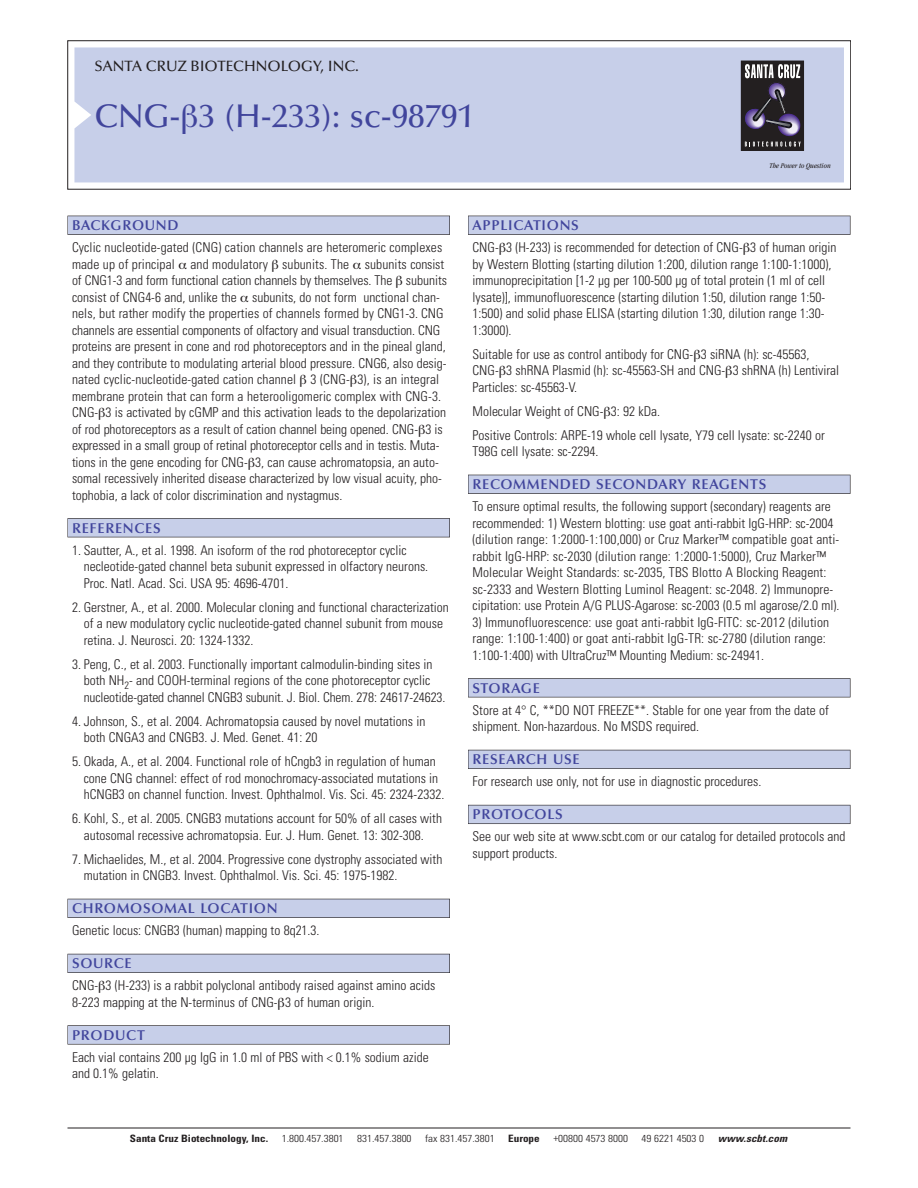
<style>
.page{position:relative;width:918px;height:1188px;background:#fff}
.page>*{position:absolute;margin:0;border:0;box-sizing:border-box;transform-origin:0 0}
.t1{font:500 33px "Optima";color:#41459c}
.t2{font:500 15px "Optima";color:#231f20}
.t3{font:600 14.25px "Optima";letter-spacing:.05em;color:#41459c}
.t4{font:300 condensed 13.5px/16.5px "Univers";color:#231f20}
.t5{font:300 condensed 10.2px "Univers";color:#231f20;scale:1.1 1}
.t6{font:700 condensed 10.2px "Univers";color:#231f20;scale:1.1 1}
.t7{font:italic 700 condensed 10.2px "Univers";color:#231f20;scale:1.1 1}
.t8{font:italic condensed 7.5px "Garamond";color:#231f20}
</style>
<div class="page">
<div style="left:74px;top:47px;width:770px;height:135px;background:#c7cfe9"></div>
<div style="left:741px;top:61px;width:62px;height:89px;background:#231f20"></div>
<div style="left:741px;top:61px;width:63px;height:90px;border:1px solid #231f20"></div>
<svg style="left:741px;top:64px;width:64px;height:83px"></svg>
<div style="left:68px;top:216px;width:382px;height:19px;background:#64636a"></div>
<div style="left:68px;top:216px;width:381px;height:18px;background:#c7cfe9"></div>
<div style="left:68px;top:518px;width:382px;height:19px;background:#64636a"></div>
<div style="left:68px;top:519px;width:381px;height:18px;background:#c7cfe9"></div>
<div style="left:68px;top:899px;width:382px;height:19px;background:#63636c"></div>
<div style="left:68px;top:899px;width:381px;height:18px;background:#c7cfe9"></div>
<div style="left:68px;top:954px;width:382px;height:19px;background:#63646e"></div>
<div style="left:68px;top:954px;width:381px;height:18px;background:#c7cfe9"></div>
<svg style="left:68px;top:1025px;width:382px;height:20px"></svg>
<div style="left:68px;top:1026px;width:381px;height:18px;background:#c7cfe9"></div>
<div style="left:468px;top:216px;width:382px;height:19px;background:#64636a"></div>
<div style="left:468px;top:216px;width:382px;height:18px;background:#c7cfe9"></div>
<div style="left:468px;top:475px;width:382px;height:19px;background:#62626a"></div>
<div style="left:468px;top:475px;width:382px;height:18px;background:#c7cfe9"></div>
<div style="left:468px;top:678px;width:382px;height:19px;background:#67666b"></div>
<div style="left:468px;top:679px;width:382px;height:18px;background:#c7cfe9"></div>
<div style="left:468px;top:750px;width:382px;height:19px;background:#63646e"></div>
<div style="left:468px;top:750px;width:382px;height:18px;background:#c7cfe9"></div>
<div style="left:468px;top:805px;width:382px;height:19px;background:#696a75"></div>
<div style="left:468px;top:805px;width:382px;height:18px;background:#c7cfe9"></div>
<hr style="left:68px;top:1128px;width:782px;height:1px;background:#231f20">
<svg style="left:183px;top:105px;width:14px;height:29px"></svg>
<p class="t2" style="left:94px;top:60px;width:266px">SANTA CRUZ BIOTECHNOLOGY, INC.</p>
<h1 class="t1" style="left:94px;top:102px;width:381px">CNG- 3 (H-233): sc-98791</h1>
<p class="t8" style="left:769px;top:163px;width:63px">The Power to Question</p>
<p class="t3" style="left:72px;top:219px;width:108px">BACKGROUND</p>
<p class="t4" style="left:72px;top:240px;width:377px">Cyclic nucleotide-gated (CNG) cation channels are heteromeric complexes made up of principal and modulatory subunits. The subunits consist of CNG1-3 and form functional cation channels by themselves. The subunits consist of CNG4-6 and, unlike the subunits, do not form unctional chan&shy;nels, but rather modify the properties of channels formed by CNG1-3. CNG channels are essential components of olfactory and visual transduction. CNG proteins are present in cone and rod photoreceptors and in the pineal gland, and they contribute to modulating arterial blood pressure. CNG6, also desig&shy;nated cyclic-nucleotide-gated cation channel 3 (CNG- 3), is an integral membrane protein that can form a heterooligomeric complex with CNG-3.<br>CNG- 3 is activated by cGMP and this activation leads to the depolarization of rod photoreceptors as a result of cation channel being opened. CNG- 3 is expressed in a small group of retinal photoreceptor cells and in testis. Muta&shy;tions in the gene encoding for CNG- 3, can cause achromatopsia, an auto&shy;somal recessively inherited disease characterized by low visual acuity, pho&shy;tophobia, a lack of color discrimination and nystagmus.</p>
<p class="t3" style="left:72px;top:522px;width:90px">REFERENCES</p>
<p class="t4" style="left:84px;top:543px;width:346px;text-indent:-12px">1. Sautter, A., et al. 1998. An isoform of the rod photoreceptor cyclic necleotide-gated channel beta subunit expressed in olfactory neurons.<br>Proc. Natl. Acad. Sci. USA 95: 4696-4701.</p>
<p class="t4" style="left:84px;top:600px;width:367px;text-indent:-12px">2. Gerstner, A., et al. 2000. Molecular cloning and functional characterization of a new modulatory cyclic nucleotide-gated channel subunit from mouse retina. J. Neurosci. 20: 1324-1332.</p>
<p class="t4" style="left:84px;top:657px;width:363px;text-indent:-12px">3. Peng, C., et al. 2003. Functionally important calmodulin-binding sites in both NH<sub>2</sub>- and COOH-terminal regions of the cone photoreceptor cyclic nucleotide-gated channel CNGB3 subunit. J. Biol. Chem. 278: 24617-24623.</p>
<p class="t4" style="left:84px;top:714px;width:343px;text-indent:-12px">4. Johnson, S., et al. 2004. Achromatopsia caused by novel mutations in both CNGA3 and CNGB3. J. Med. Genet. 41: 20</p>
<p class="t4" style="left:84px;top:754px;width:362px;text-indent:-12px">5. Okada, A., et al. 2004. Functional role of hCngb3 in regulation of human cone CNG channel: effect of rod monochromacy-associated mutations in hCNGB3 on channel function. Invest. Ophthalmol. Vis. Sci. 45: 2324-2332.</p>
<p class="t4" style="left:72px;top:811px;width:371px;text-align:center">6. Kohl, S., et al. 2005. CNGB3 mutations account for 50% of all cases with autosomal recessive achromatopsia. Eur. J. Hum. Genet. 13: 302-308.</p>
<p class="t4" style="left:84px;top:852px;width:360px;text-indent:-12px">7. Michaelides, M., et al. 2004. Progressive cone dystrophy associated with mutation in CNGB3. Invest. Ophthalmol. Vis. Sci. 45: 1975-1982.</p>
<p class="t3" style="left:72px;top:902px;width:207px">CHROMOSOMAL LOCATION</p>
<p class="t4" style="left:72px;top:924px;width:249px">Genetic locus: CNGB3 (human) mapping to 8q21.3.</p>
<p class="t3" style="left:72px;top:957px;width:61px">SOURCE</p>
<p class="t4" style="left:72px;top:979px;width:365px">CNG- 3 (H-233) is a rabbit polyclonal antibody raised against amino acids<br>8-223 mapping at the N-terminus of CNG- 3 of human origin.</p>
<p class="t3" style="left:72px;top:1029px;width:74px">PRODUCT</p>
<p class="t4" style="left:72px;top:1050px;width:358px">Each vial contains 200 µg IgG in 1.0 ml of PBS with &lt; 0.1% sodium azide and 0.1% gelatin.</p>
<p class="t3" style="left:473px;top:219px;width:108px">APPLICATIONS</p>
<p class="t4" style="left:473px;top:240px;width:365px">CNG- 3 (H-233) is recommended for detection of CNG- 3 of human origin by Western Blotting (starting dilution 1:200, dilution range 1:100-1:1000), immunoprecipitation [1-2 µg per 100-500 µg of total protein (1 ml of cell lysate)], immunofluorescence (starting dilution 1:50, dilution range 1:50- 1:500) and solid phase ELISA (starting dilution 1:30, dilution range 1:30- 1:3000).</p>
<p class="t4" style="left:473px;top:347px;width:368px">Suitable for use as control antibody for CNG- 3 siRNA (h): sc-45563,<br>CNG- 3 shRNA Plasmid (h): sc-45563-SH and CNG- 3 shRNA (h) Lentiviral<br>Particles: sc-45563-V.</p>
<p class="t4" style="left:473px;top:400px;width:354px;line-height:24px">Molecular Weight of CNG- 3: 92 kDa.<br>Positive Controls: ARPE-19 whole cell lysate, Y79 cell lysate: sc-2240 or</p>
<p class="t4" style="left:473px;top:444px;width:128px">T98G cell lysate: sc-2294.</p>
<p class="t3" style="left:473px;top:478px;width:295px">RECOMMENDED SECONDARY REAGENTS</p>
<p class="t4" style="left:473px;top:499px;width:368px">To ensure optimal results, the following support (secondary) reagents are recommended: 1) Western blotting: use goat anti-rabbit IgG-HRP: sc-2004 (dilution range: 1:2000-1:100,000) or Cruz Marker™ compatible goat anti&shy;rabbit IgG-HRP: sc-2030 (dilution range: 1:2000-1:5000), Cruz Marker™ Molecular Weight Standards: sc-2035, TBS Blotto A Blocking Reagent: sc-2333 and Western Blotting Luminol Reagent: sc-2048. 2) Immunopre&shy;cipitation: use Protein A/G PLUS-Agarose: sc-2003 (0.5 ml agarose/2.0 ml).</p>
<p class="t4" style="left:473px;top:615px;width:358px">3) Immunofluorescence: use goat anti-rabbit IgG-FITC: sc-2012 (dilution range: 1:100-1:400) or goat anti-rabbit IgG-TR: sc-2780 (dilution range:<br>1:100-1:400) with UltraCruz™ Mounting Medium: sc-24941.</p>
<p class="t3" style="left:473px;top:682px;width:69px">STORAGE</p>
<p class="t4" style="left:473px;top:703px;width:358px">Store at 4° C, **DO NOT FREEZE**. Stable for one year from the date of shipment. Non-hazardous. No MSDS required.</p>
<p class="t3" style="left:473px;top:753px;width:109px">RESEARCH USE</p>
<p class="t4" style="left:473px;top:775px;width:290px">For research use only, not for use in diagnostic procedures.</p>
<p class="t3" style="left:473px;top:808px;width:92px">PROTOCOLS</p>
<p class="t4" style="left:473px;top:830px;width:375px">See our web site at www.scbt.com or our catalog for detailed protocols and support products.</p>
<p class="t6" style="left:130px;top:1135px;width:127px">Santa Cruz Biotechnology, Inc.</p>
<p class="t5" style="left:282px;top:1135px;width:58px">1.800.457.3801</p>
<p class="t5" style="left:357px;top:1135px;width:51px">831.457.3800</p>
<p class="t5" style="left:425px;top:1135px;width:65px">fax 831.457.3801</p>
<p class="t6" style="left:508px;top:1135px;width:30px">Europe</p>
<p class="t5" style="left:553px;top:1135px;width:69px">+00800 4573 8000</p>
<p class="t5" style="left:642px;top:1135px;width:58px">49 6221 4503 0</p>
<p class="t7" style="left:718px;top:1135px;width:67px">www.scbt.com</p>
</div>
